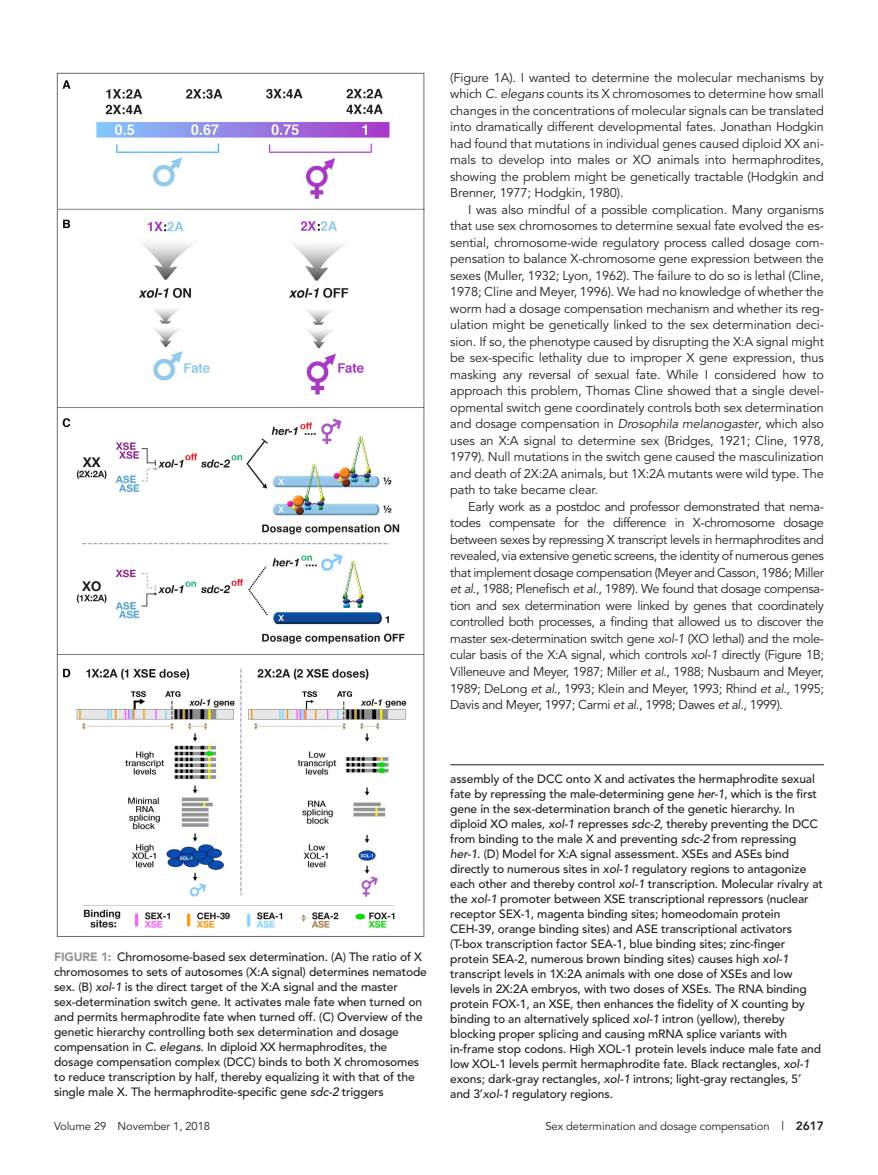
<style>
.page{position:relative;width:878px;height:1175px;background:#fff}
.page>*{position:absolute;margin:0;border:0;box-sizing:border-box;transform-origin:0 0}
.Para{font:12.75px/16.5px "Avenir";letter-spacing:-.01em;color:#231f20;text-align:justify}
.FigCaption{font:500 12px/15px "Avenir";letter-spacing:-.01em;color:#231f20}
.ParaFL{font:11.25px "Avenir";letter-spacing:-.01em;color:#231f20}
.s1{font-style:italic}
.s2{font-weight:900;color:#939598}
.s3{font-size:12px}
.s4{font-weight:800;font-size:12px}
</style>
<div class="page">
<img style="left:56px;top:72px;width:369px;height:865px">
<hr style="left:450px;top:764px;width:374px;height:1px;background:#231f20">
<p class="Para" style="left:450px;top:69px;width:375px">(Figure 1A). I wanted to determine the molecular mechanisms by which <span class="s1">C. elegans</span> counts its X chromosomes to determine how small changes in the concentrations of molecular signals can be translated into dramatically different developmental fates. Jonathan Hodgkin had found that mutations in individual genes caused diploid XX ani&shy;mals to develop into males or XO animals into hermaphrodites, showing the problem might be genetically tractable (Hodgkin and Brenner, 1977; Hodgkin, 1980).</p>
<p class="Para" style="left:450px;top:201px;width:375px;text-indent:18px">I was also mindful of a possible complication. Many organisms that use sex chromosomes to determine sexual fate evolved the es&shy;sential, chromosome-wide regulatory process called dosage com&shy;pensation to balance X-chromosome gene expression between the sexes (Muller, 1932; Lyon, 1962). The failure to do so is lethal (Cline, 1978; Cline and Meyer, 1996). We had no knowledge of whether the worm had a dosage compensation mechanism and whether its reg&shy;ulation might be genetically linked to the sex determination deci&shy;sion. If so, the phenotype caused by disrupting the X:A signal might be sex-specific lethality due to improper X gene expression, thus masking any reversal of sexual fate. While I considered how to approach this problem, Thomas Cline showed that a single devel&shy;opmental switch gene coordinately controls both sex determination and dosage compensation in <span class="s1">Drosophila melanogaster</span>, which also uses an X:A signal to determine sex (Bridges, 1921; Cline, 1978, 1979). Null mutations in the switch gene caused the masculinization and death of 2X:2A animals, but 1X:2A mutants were wild type. The path to take became clear.</p>
<p class="Para" style="left:450px;top:498px;width:375px;text-indent:18px">Early work as a postdoc and professor demonstrated that nema&shy;todes compensate for the difference in X-chromosome dosage between sexes by repressing X transcript levels in hermaphrodites and revealed, via extensive genetic screens, the identity of numerous genes that implement dosage compensation (Meyer and Casson, 1986; Miller <span class="s1">et al</span>., 1988; Plenefisch <span class="s1">et al</span>., 1989). We found that dosage compensa&shy;tion and sex determination were linked by genes that coordinately controlled both processes, a finding that allowed us to discover the master sex-determination switch gene <span class="s1">xol-1</span> (XO lethal) and the mole&shy;cular basis of the X:A signal, which controls <span class="s1">xol-1</span> directly (Figure 1B; Villeneuve and Meyer, 1987; Miller <span class="s1">et al</span>., 1988; Nusbaum and Meyer, 1989; DeLong <span class="s1">et al</span>., 1993; Klein and Meyer, 1993; Rhind <span class="s1">et al</span>., 1995; Davis and Meyer, 1997; Carmi <span class="s1">et al</span>., 1998; Dawes <span class="s1">et al</span>., 1999).</p>
<p class="FigCaption" style="left:54px;top:949px;width:374px"><span class="s2">FIGURE 1:</span> Chromosome-based sex determination. (A) The ratio of X chromosomes to sets of autosomes (X:A signal) determines nematode sex. (B) <span class="s1">xol-1</span> is the direct target of the X:A signal and the master sex-determination switch gene. It activates male fate when turned on and permits hermaphrodite fate when turned off. (C) Overview of the genetic hierarchy controlling both sex determination and dosage compensation in <span class="s1">C. elegans</span>. In diploid XX hermaphrodites, the dosage compensation complex (DCC) binds to both X chromosomes to reduce transcription by half, thereby equalizing it with that of the single male X. The hermaphrodite-specific gene <span class="s1">sdc-2</span> triggers</p>
<p class="FigCaption" style="left:450px;top:772px;width:374px">assembly of the DCC onto X and activates the hermaphrodite sexual fate by repressing the male-determining gene <span class="s1">her-1</span>, which is the first gene in the sex-determination branch of the genetic hierarchy. In diploid XO males, <span class="s1">xol-1</span> represses <span class="s1">sdc-2</span>, thereby preventing the DCC from binding to the male X and preventing <span class="s1">sdc-2</span> from repressing <span class="s1">her-1</span>. (D) Model for X:A signal assessment. XSEs and ASEs bind directly to numerous sites in <span class="s1">xol-1</span> regulatory regions to antagonize each other and thereby control <span class="s1">xol-1</span> transcription. Molecular rivalry at the <span class="s1">xol-1</span> promoter between XSE transcriptional repressors (nuclear receptor SEX-1, magenta binding sites; homeodomain protein CEH-39, orange binding sites) and ASE transcriptional activators (T-box transcription factor SEA-1, blue binding sites; zinc-finger protein SEA-2, numerous brown binding sites) causes high <span class="s1">xol-1 </span>transcript levels in 1X:2A animals with one dose of XSEs and low levels in 2X:2A embryos, with two doses of XSEs. The RNA binding protein FOX-1, an XSE, then enhances the fidelity of X counting by binding to an alternatively spliced <span class="s1">xol-1</span> intron (yellow), thereby blocking proper splicing and causing mRNA splice variants with in-frame stop codons. High XOL-1 protein levels induce male fate and low XOL-1 levels permit hermaphrodite fate. Black rectangles, <span class="s1">xol-1 </span>exons; dark-gray rectangles, <span class="s1">xol-1</span> introns; light-gray rectangles, 5<br>and 3 <span class="s1">xol-1</span> regulatory regions.</p>
<p class="ParaFL" style="left:54px;top:1119px;width:158px">Volume 29 November 1, 2018</p>
<p class="ParaFL" style="left:545px;top:1119px;width:280px">Sex determination and dosage compensation <span class="s3">|</span> <span class="s4">2617</span></p>
</div>
